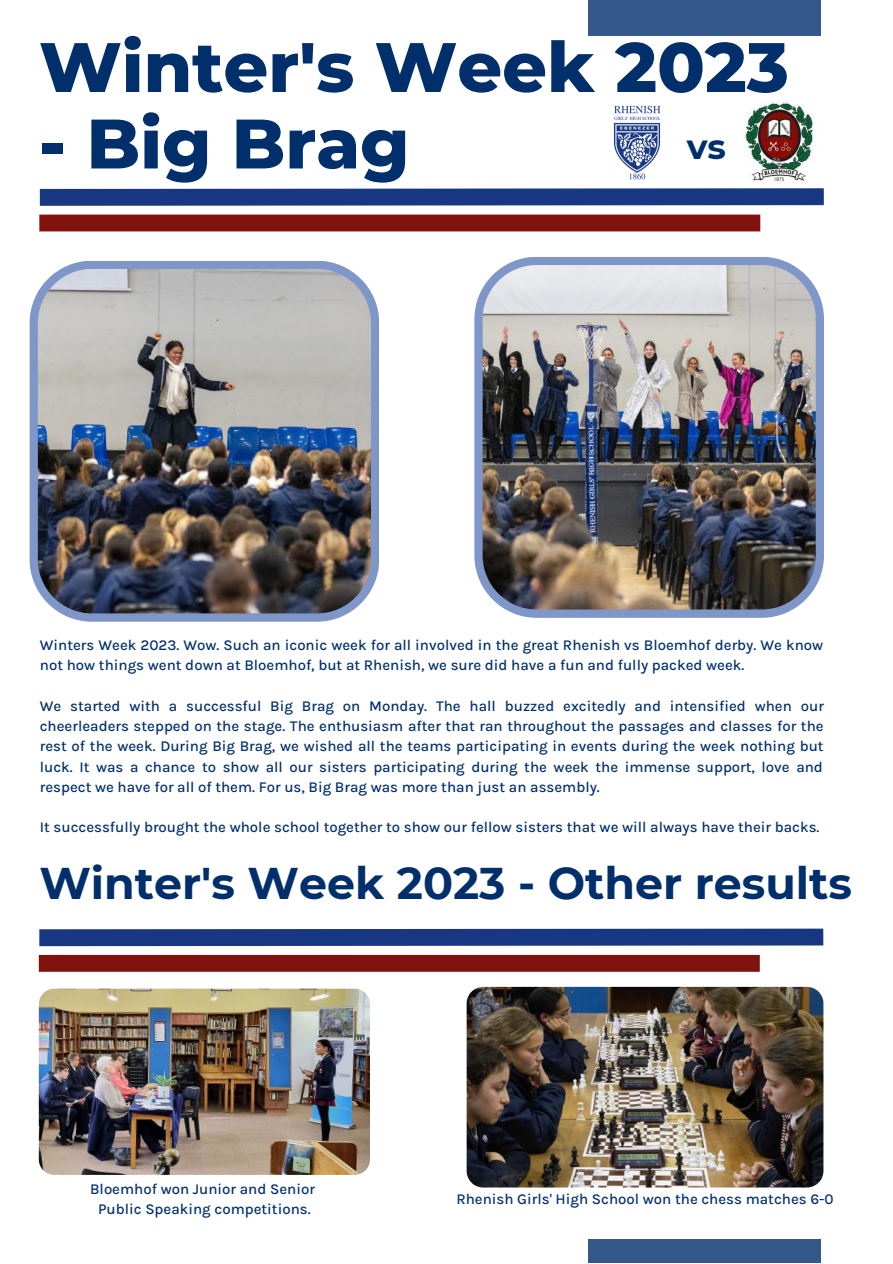
<style>
.page{position:relative;width:893px;height:1264px;background:#fff}
.page>*{position:absolute;margin:0;border:0;box-sizing:border-box;transform-origin:0 0}
.t1{font:800 69.75px "Montserrat";color:#002f6c}
.t2{font:700 44.25px "Montserrat";color:#002f6c}
.t3{font:700 34.8px "Montserrat";color:#002f6c}
.t4{font:500 15px/20.2px "Karla";color:#002f6c}
</style>
<div class="page">
<div style="left:588px;top:1239px;width:232px;height:23px;background:#335889"></div>
<svg style="left:39px;top:188px;width:785px;height:18px;background:#254389"></svg>
<div style="left:39px;top:214px;width:721px;height:17px;background:#82120d"></div>
<div style="left:588px;top:0;width:232px;height:35px;background:#335889"></div>
<img style="left:743px;top:101px;width:72px;height:80px">
<img style="left:613px;top:105px;width:48px;height:75px">
<svg style="left:39px;top:928px;width:785px;height:19px;background:#314d90"></svg>
<div style="left:39px;top:954px;width:720px;height:17px;background:#82120d"></div>
<img style="left:39px;top:988px;width:331px;height:186px;border-radius:15px">
<img style="left:466px;top:986px;width:357px;height:201px;border-radius:17px">
<img style="left:30px;top:261px;width:349px;height:360px">
<img style="left:474px;top:257px;width:349px;height:360px">
<h1 class="t1" style="left:39px;top:24px;width:751px">Winter's Week 2023</h1>
<h1 class="t1" style="left:39px;top:101px;width:372px">- Big Brag</h1>
<h3 class="t3" style="left:686px;top:125px;width:41px">vs</h3>
<p class="t4" style="left:40px;top:635px;width:784px">Winters Week 2023. Wow. Such an iconic week for all involved in the great Rhenish vs Bloemhof derby. We know not how things went down at Bloemhof, but at Rhenish, we sure did have a fun and fully packed week.</p>
<p class="t4" style="left:40px;top:695px;width:785px;text-align:justify">We started with a successful Big Brag on Monday. The hall buzzed excitedly and intensified when our cheerleaders stepped on the stage. The enthusiasm after that ran throughout the passages and classes for the rest of the week. During Big Brag, we wished all the teams participating in events during the week nothing but luck. It was a chance to show all our sisters participating during the week the immense support, love and respect we have for all of them. For us, Big Brag was more than just an assembly.</p>
<p class="t4" style="left:40px;top:817px;width:781px">It successfully brought the whole school together to show our fellow sisters that we will always have their backs.</p>
<h2 class="t2" style="left:39px;top:856px;width:814px">Winter's Week 2023 - Other results</h2>
<p class="t4" style="left:90px;top:1178px;width:226px;text-align:center">Bloemhof won Junior and Senior<br>Public Speaking competitions.</p>
<p class="t4" style="left:456px;top:1188px;width:379px">Rhenish Girls' High School won the chess matches 6-0</p>
</div>
